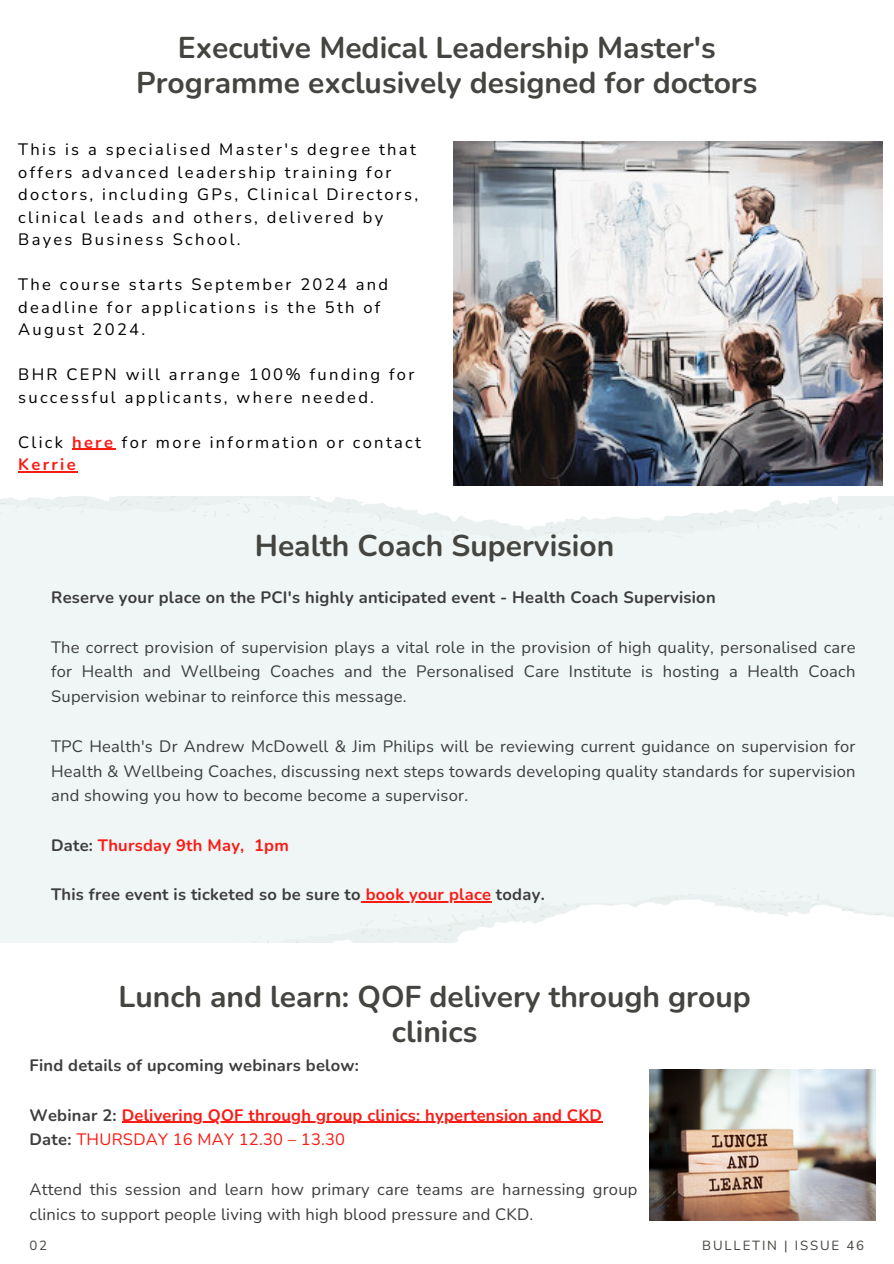
<style>
.page{position:relative;width:894px;height:1264px;background:#fff}
.page>*{position:absolute;margin:0;border:0;box-sizing:border-box;transform-origin:0 0}
.t1{font:700 30px/34.8px "Nunito";color:#444440;text-align:center}
.t2{font:16.5px/24.8px "Nunito";letter-spacing:.015em;color:#3d3d3d;text-align:justify}
.t3{font:16.5px/22.5px "Nunito";letter-spacing:.14em;color:#000}
.t4{font:700 16.5px "Nunito";letter-spacing:.015em;color:#3d3d3d}
.t5{font:700 16.5px "Nunito";letter-spacing:.015em;color:#fa1b15}
.t6{font:16.5px "Nunito";letter-spacing:.015em;color:#fa1b15}
.t7{font:13.2px "Nunito";letter-spacing:.14em;color:#444440}
.s1{font-weight:700;color:#fa1b15}
.s2{color:#3d3d3d}
.s3{color:#fa1b15}
.s4{font-weight:700;color:#3d3d3d}
</style>
<div class="page">
<img style="left:453px;top:141px;width:429px;height:344px">
<div style="left:0;top:497px;width:893px;height:445px;background:#f0f5f5"></div>
<img style="left:649px;top:1069px;width:226px;height:150px">
<hr style="left:122px;top:1121px;width:480px;height:1px;background:#fa1b15">
<hr style="left:72px;top:449px;width:43px;height:1px;background:#fa1b15">
<hr style="left:18px;top:471px;width:60px;height:1px;background:#fa1b15">
<hr style="left:361px;top:901px;width:130px;height:1px;background:#fa1b15">
<h3 class="t1" style="left:136px;top:31px;width:622px">Executive Medical Leadership Master's<br>Programme exclusively designed for doctors</h3>
<h2 class="t3" style="left:18px;top:138px;width:401px">This is a specialised Master's degree that offers advanced leadership training for doctors, including GPs, Clinical Directors, clinical leads and others, delivered by Bayes Business School.</h2>
<h2 class="t3" style="left:18px;top:273px;width:371px">The course starts September 2024 and deadline for applications is the 5th of<br>August 2024.</h2>
<h1 class="t3" style="left:18px;top:363px;width:397px">BHR CEPN will arrange 100% funding for successful applicants, where needed.</h1>
<h2 class="t3" style="left:18px;top:431px;width:404px">Click <span class="s1">here</span> for more information or contact<br><span class="s1">Kerrie</span></h2>
<h1 class="t1" style="left:255px;top:529px;width:361px">Health Coach Supervision</h1>
<h3 class="t4" style="left:51px;top:586px;width:666px">Reserve your place on the PCI's highly anticipated event - Health Coach Supervision</h3>
<h3 class="t2" style="left:51px;top:635px;width:805px">The correct provision of supervision plays a vital role in the provision of high quality, personalised care for Health and Wellbeing Coaches and the Personalised Care Institute is hosting a Health Coach Supervision webinar to reinforce this message.</h3>
<p class="t2" style="left:51px;top:734px;width:805px">TPC Health's Dr Andrew McDowell &amp; Jim Philips will be reviewing current guidance on supervision for Health &amp; Wellbeing Coaches, discussing next steps towards developing quality standards for supervision and showing you how to become become a supervisor.</p>
<p class="t5" style="left:51px;top:834px;width:239px"><span class="s2">Date:</span> Thursday 9th May, 1pm</p>
<p class="t4" style="left:51px;top:883px;width:495px">This free event is ticketed so be sure to <span class="s3">book your place</span> today.</p>
<h3 class="t1" style="left:118px;top:979px;width:633px">Lunch and learn: QOF delivery through group clinics</h3>
<h3 class="t4" style="left:29px;top:1054px;width:331px">Find details of upcoming webinars below:</h3>
<p class="t5" style="left:29px;top:1103px;width:574px"><span class="s2">Webinar 2:</span> Delivering QOF through group clinics: hypertension and CKD</p>
<p class="t6" style="left:29px;top:1128px;width:317px"><span class="s4">Date:</span> THURSDAY 16 MAY 12.30 – 13.30</p>
<p class="t2" style="left:29px;top:1177px;width:609px">Attend this session and learn how primary care teams are harnessing group</p>
<h1 class="t2" style="left:29px;top:1201px;width:505px">clinics to support people living with high blood pressure and CKD.</h1>
<h3 class="t7" style="left:29px;top:1236px;width:19px">02</h3>
<h2 class="t7" style="left:702px;top:1236px;width:163px">BULLETIN | ISSUE 46</h2>
</div>
